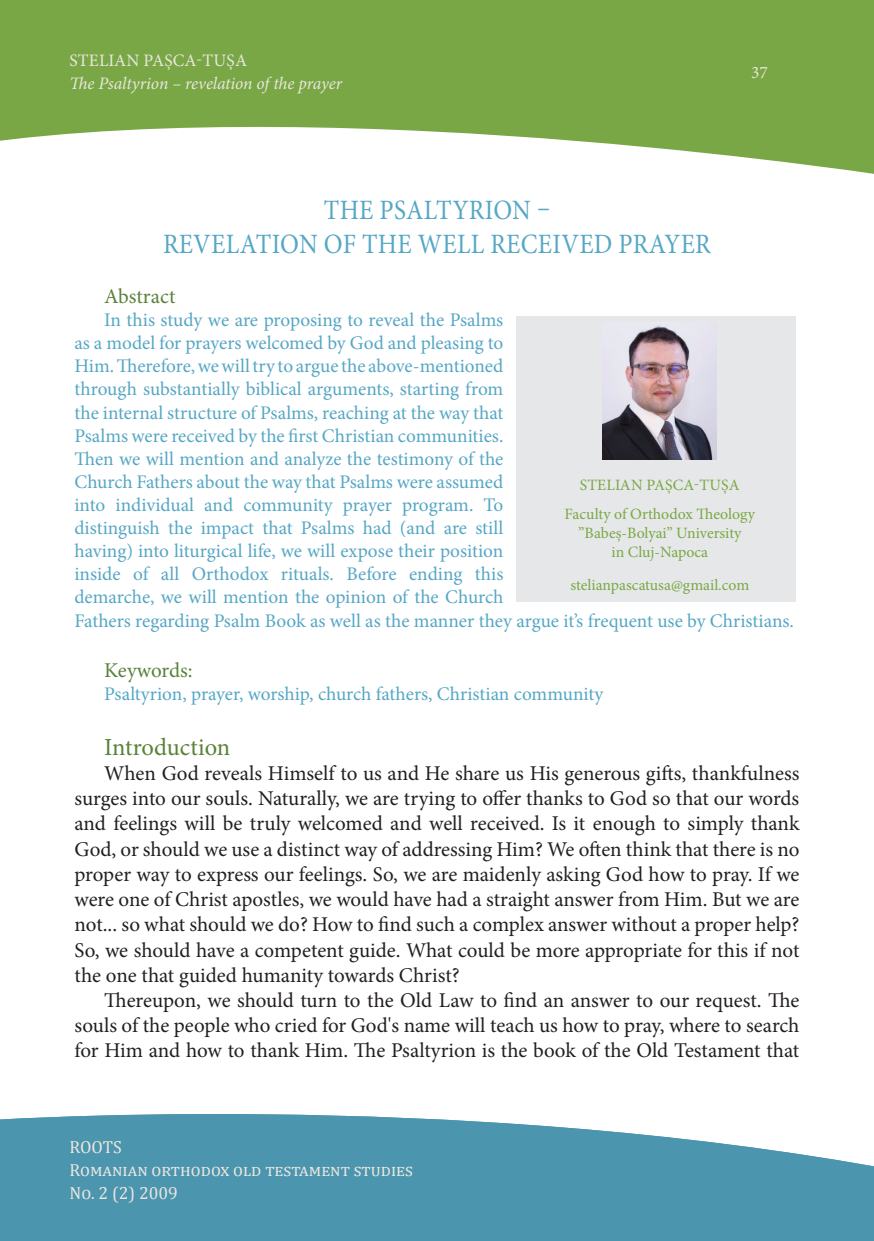
<style>
.page{position:relative;width:874px;height:1241px;background:#fff}
.page>*{position:absolute;margin:0;border:0;box-sizing:border-box;transform-origin:0 0}
.Paragraph_Style_1{font:28px "Minion Pro";letter-spacing:.01em;color:#55a7c5;scale:.9 1}
.Paragraph_Style_1-2{font:24.5px "Minion Pro";color:#598239}
.Paragraph_Style_1-3{font:21px/25.2px "Minion Pro";letter-spacing:-.005em;color:#231f20;text-align:justify}
.Paragraph_Style_1-4{font:21px "Minion Pro";color:#598239}
.Paragraph_Style_1-5{font:19.25px/23.1px "Minion Pro";color:#55a7c5}
.t1{font:17.5px "Cambria";color:#eae7de}
.t2{font:italic 17.5px "Minion Pro";letter-spacing:-.01em;color:#eae7de}
.t3{font:17.5px "Minion Pro";letter-spacing:.01em;color:#eae7de}
.t4{font:15.75px "Minion Pro";color:#79a843}
</style>
<div class="page">
<svg style="left:0;top:0;width:873px;height:174px;fill:#79a745"></svg>
<svg style="left:0;top:1114px;width:873px;height:126px;background:#5d9fb7"></svg>
<div style="left:516px;top:316px;width:279px;height:283px;background:#e6e7e9"></div>
<img style="left:602px;top:326px;width:114px;height:133px">
<p class="t3" style="left:70px;top:49px;width:179px">STELIAN PAȘCA-TUȘA</p>
<p class="t2" style="left:69px;top:71px;width:274px">The Psaltyrion – revelation of the prayer</p>
<p class="t3" style="left:750px;top:60px;width:18px">37</p>
<p class="Paragraph_Style_1" style="left:324px;top:191px;width:253px">THE PSALTYRION –</p>
<p class="Paragraph_Style_1" style="left:163px;top:225px;width:610px">REVELATION OF THE WELL RECEIVED PRAYER</p>
<p class="Paragraph_Style_1-4" style="left:104px;top:282px;width:73px">Abstract</p>
<p class="Paragraph_Style_1-5" style="left:74px;top:308px;width:720px;text-indent:30px">In this study we are proposing to reveal the Psalms<br>as a model for prayers welcomed by God and pleasing to<br>Him. Therefore, we will try to argue the above-mentioned<br>through substantially biblical arguments, starting from<br>the internal structure of Psalms, reaching at the way that<br>Psalms were received by the first Christian communities.<br>Then we will mention and analyze the testimony of the<br>Church Fathers about the way that Psalms were assumed<br>into individual and community prayer program. To<br>distinguish the impact that Psalms had (and are still<br>having) into liturgical life, we will expose their position<br>inside of all Orthodox rituals. Before ending this<br>demarche, we will mention the opinion of the Church<br>Fathers regarding Psalm Book as well as the manner they argue it’s frequent use by Christians.</p>
<p class="Paragraph_Style_1-4" style="left:104px;top:656px;width:90px">Keywords:</p>
<p class="Paragraph_Style_1-5" style="left:104px;top:682px;width:500px">Psaltyrion, prayer, worship, church fathers, Christian community</p>
<p class="Paragraph_Style_1-2" style="left:104px;top:730px;width:127px">Introduction</p>
<p class="Paragraph_Style_1-3" style="left:74px;top:760px;width:726px;text-indent:30px">When God reveals Himself to us and He share us His generous gifts, thankfulness surges into our souls. Naturally, we are trying to offer thanks to God so that our words and feelings will be truly welcomed and well received. Is it enough to simply thank God, or should we use a distinct way of addressing Him? We often think that there is no proper way to express our feelings. So, we are maidenly asking God how to pray. If we were one of Christ apostles, we would have had a straight answer from Him. But we are not... so what should we do? How to find such a complex answer without a proper help?<br>So, we should have a competent guide. What could be more appropriate for this if not the one that guided humanity towards Christ?</p>
<p class="Paragraph_Style_1-3" style="left:74px;top:987px;width:726px;text-indent:30px">Thereupon, we should turn to the Old Law to find an answer to our request. The souls of the people who cried for God's name will teach us how to pray, where to search for Him and how to thank Him. The Psaltyrion is the book of the Old Testament that</p>
<p class="t4" style="left:579px;top:474px;width:161px">STELIAN PAȘCA-TUȘA</p>
<p class="t4" style="left:564px;top:503px;width:192px">Faculty of Orthodox Theology</p>
<p class="t4" style="left:578px;top:522px;width:165px">”Babeș-Bolyai” University</p>
<p class="t4" style="left:611px;top:541px;width:98px">in Cluj-Napoca</p>
<p class="t4" style="left:570px;top:574px;width:180px">stelianpascatusa@gmail.com</p>
<p class="t1" style="left:69px;top:1136px;width:54px">ROOTS</p>
<p class="t1" style="left:69px;top:1159px;width:345px">Romanian orthodox old testament studies</p>
<p class="t1" style="left:69px;top:1181px;width:110px">No. 2 (2) 2009</p>
</div>
